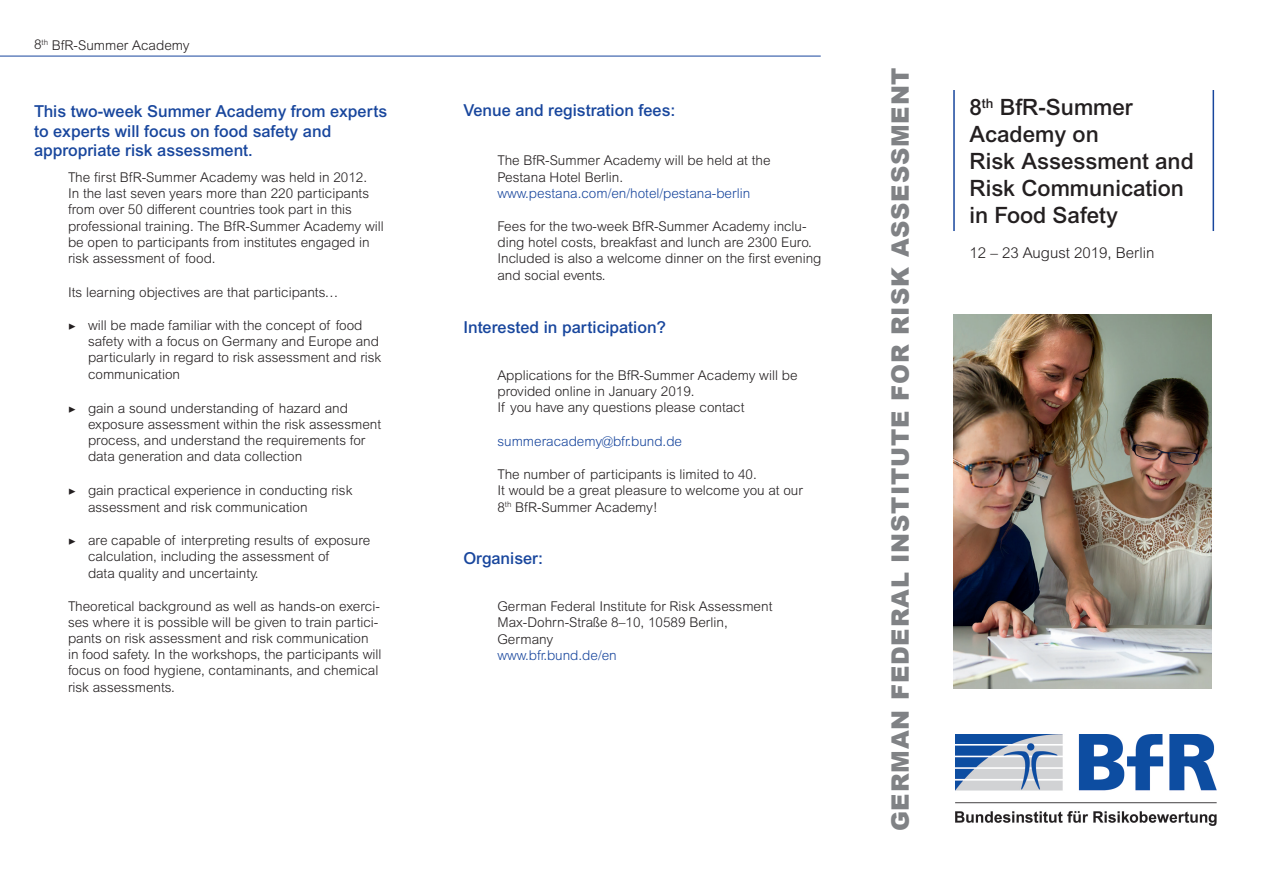
<style>
.page{position:relative;width:1263px;height:893px;background:#fff}
.page>*{position:absolute;margin:0;border:0;box-sizing:border-box;transform-origin:0 0}
.t1{font:900 24px "Arial";letter-spacing:.035em;color:#808285}
.t2{font:500 22.5px/27px "Arial MT Pro";color:#231f20}
.t3{font:500 16.5px/19.8px "Arial MT Pro";color:#18469d}
.t4{font:300 15px "Arial MT Pro";color:#231f20}
.t5{font:300 13.5px/16.2px "Arial MT Pro";color:#231f20}
.t6{font:300 13.5px "Arial MT Pro";color:#18469d}
.s1{font-family:"Minion Pro";font-weight:400;font-size:13.2px}
</style>
<div class="page">
<img style="left:953px;top:314px;width:259px;height:375px">
<hr style="left:953px;top:90px;width:2px;height:141px;background:#18469d">
<hr style="left:1212px;top:90px;width:2px;height:141px;background:#18469d">
<img style="left:956px;top:735px;width:260px;height:91px">
<hr style="left:0;top:56px;width:821px;height:1px;background:#18469d">
<p class="t5" style="left:34px;top:37px;width:157px">8<sup>th</sup> BfR-Summer Academy</p>
<p class="t3" style="left:34px;top:102px;width:355px">This two-week Summer Academy from experts to experts will focus on food safety and appropriate risk assessment.</p>
<p class="t5" style="left:68px;top:169px;width:317px">The first BfR-Summer Academy was held in 2012.<br>In the last seven years more than 220 participants from over 50 different countries took part in this professional training. The BfR-Summer Academy will be open to participants from institutes engaged in risk assessment of food.</p>
<p class="t5" style="left:68px;top:284px;width:272px">Its learning objectives are that participants…</p>
<p class="t5" style="left:88px;top:317px;width:295px;text-indent:-20px"><span class="s1">▶</span> will be made familiar with the concept of food safety with a focus on Germany and Europe and particularly in regard to risk assessment and risk communication</p>
<p class="t5" style="left:88px;top:400px;width:295px;text-indent:-20px"><span class="s1">▶</span> gain a sound understanding of hazard and exposure assessment within the risk assessment process, and understand the requirements for data generation and data collection</p>
<p class="t5" style="left:88px;top:482px;width:266px;text-indent:-20px"><span class="s1">▶</span> gain practical experience in conducting risk assessment and risk communication</p>
<p class="t5" style="left:88px;top:532px;width:284px;text-indent:-20px"><span class="s1">▶</span> are capable of interpreting results of exposure calculation, including the assessment of<br>data quality and uncertainty.</p>
<p class="t5" style="left:68px;top:598px;width:315px">Theoretical background as well as hands-on exerci&shy;ses where it is possible will be given to train partici&shy;pants on risk assessment and risk communication in food safety. In the workshops, the participants will focus on food hygiene, contaminants, and chemical risk assessments.</p>
<p class="t3" style="left:463px;top:100px;width:214px">Venue and registration fees:</p>
<p class="t5" style="left:497px;top:152px;width:275px">The BfR-Summer Academy will be held at the<br>Pestana Hotel Berlin.</p>
<p class="t6" style="left:497px;top:185px;width:254px">www.pestana.com/en/hotel/pestana-berlin</p>
<p class="t5" style="left:497px;top:218px;width:326px">Fees for the two-week BfR-Summer Academy inclu&shy;ding hotel costs, breakfast and lunch are 2300 Euro.<br>Included is also a welcome dinner on the first evening and social events.</p>
<p class="t3" style="left:463px;top:318px;width:204px">Interested in participation?</p>
<p class="t5" style="left:497px;top:367px;width:302px">Applications for the BfR-Summer Academy will be provided online in January 2019.<br>If you have any questions please contact</p>
<p class="t6" style="left:497px;top:432px;width:186px">summeracademy@bfr.bund.de</p>
<p class="t5" style="left:497px;top:466px;width:307px">The number of participants is limited to 40.<br>It would be a great pleasure to welcome you at our<br>8<sup>th</sup> BfR-Summer Academy!</p>
<p class="t3" style="left:463px;top:549px;width:81px">Organiser:</p>
<p class="t5" style="left:497px;top:598px;width:276px">German Federal Institute for Risk Assessment<br>Max-Dohrn-Straße 8–10, 10589 Berlin,<br>Germany</p>
<p class="t6" style="left:497px;top:647px;width:121px">www.bfr.bund.de/en</p>
<h1 class="t1" style="left:883px;top:831px;width:766px;rotate:-90deg">GERMAN FEDERAL INSTITUTE FOR RISK ASSESSMENT</h1>
<h2 class="t2" style="left:969px;top:95px;width:226px">8<sup>th</sup> BfR-Summer<br>Academy on<br>Risk Assessment and<br>Risk Communication in Food Safety</h2>
<p class="t4" style="left:969px;top:244px;width:186px">12 – 23 August 2019, Berlin</p>
</div>
